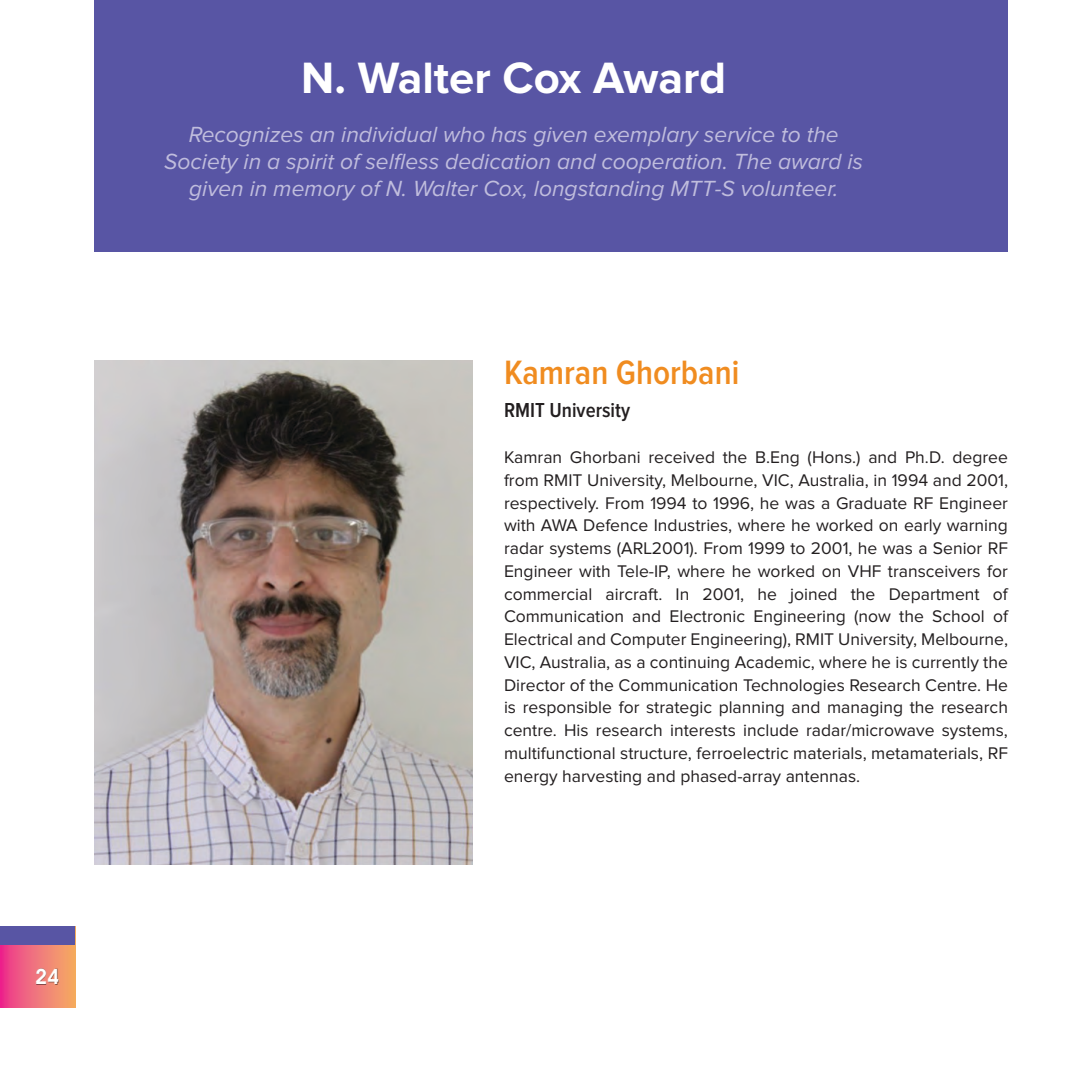
<style>
.page{position:relative;width:1071px;height:1071px;background:#fff}
.page>*{position:absolute;margin:0;border:0;box-sizing:border-box;transform-origin:0 0}
.t1{font:700 45.5px "Proxima Nova";color:#fff}
.t2{font:600 35px "Proxima Nova Cond";color:#f08c20}
.t3{font:italic 22.75px/27.3px "Proxima Nova";color:#c0bddd;text-align:center}
.t4{font:600 21px "Proxima Nova Cond";color:#231f20}
.t5{font:600 21px "Avant Garde IT Cby BT";color:#fff}
.t6{font:17.5px/22.8px "Proxima Nova";color:#231f20;text-align:justify}
</style>
<div class="page">
<svg style="left:0;top:945px;width:75px;height:63px;background:#f0707a"></svg>
<img style="left:36px;top:969px;width:23px;height:15px">
<div style="left:94px;top:0;width:914px;height:252px;background:#5855a4"></div>
<div style="left:0;top:926px;width:75px;height:19px;background:#5855a4"></div>
<img style="left:94px;top:360px;width:378px;height:504px">
<p class="t5" style="left:35px;top:964px;width:26px">24</p>
<h1 class="t1" style="left:301px;top:57px;width:427px">N. Walter Cox Award</h1>
<h3 class="t3" style="left:164px;top:121px;width:700px">Recognizes an individual who has given exemplary service to the<br>Society in a spirit of selfless dedication and cooperation. The award is given in memory of N. Walter Cox, longstanding MTT-S volunteer.</h3>
<h2 class="t2" style="left:504px;top:356px;width:237px">Kamran Ghorbani</h2>
<p class="t4" style="left:504px;top:400px;width:128px">RMIT University</p>
<p class="t6" style="left:504px;top:447px;width:506px">Kamran Ghorbani received the B.Eng (Hons.) and Ph.D. degree from RMIT University, Melbourne, VIC, Australia, in 1994 and 2001, respectively. From 1994 to 1996, he was a Graduate RF Engineer with AWA Defence Industries, where he worked on early warning radar systems (ARL2001). From 1999 to 2001, he was a Senior RF Engineer with Tele-IP, where he worked on VHF transceivers for commercial aircraft. In 2001, he joined the Department of Communication and Electronic Engineering (now the School of Electrical and Computer Engineering), RMIT University, Melbourne, VIC, Australia, as a continuing Academic, where he is currently the Director of the Communication Technologies Research Centre. He is responsible for strategic planning and managing the research centre. His research interests include radar/microwave systems, multifunctional structure, ferroelectric materials, metamaterials, RF energy harvesting and phased-array antennas.</p>
</div>
